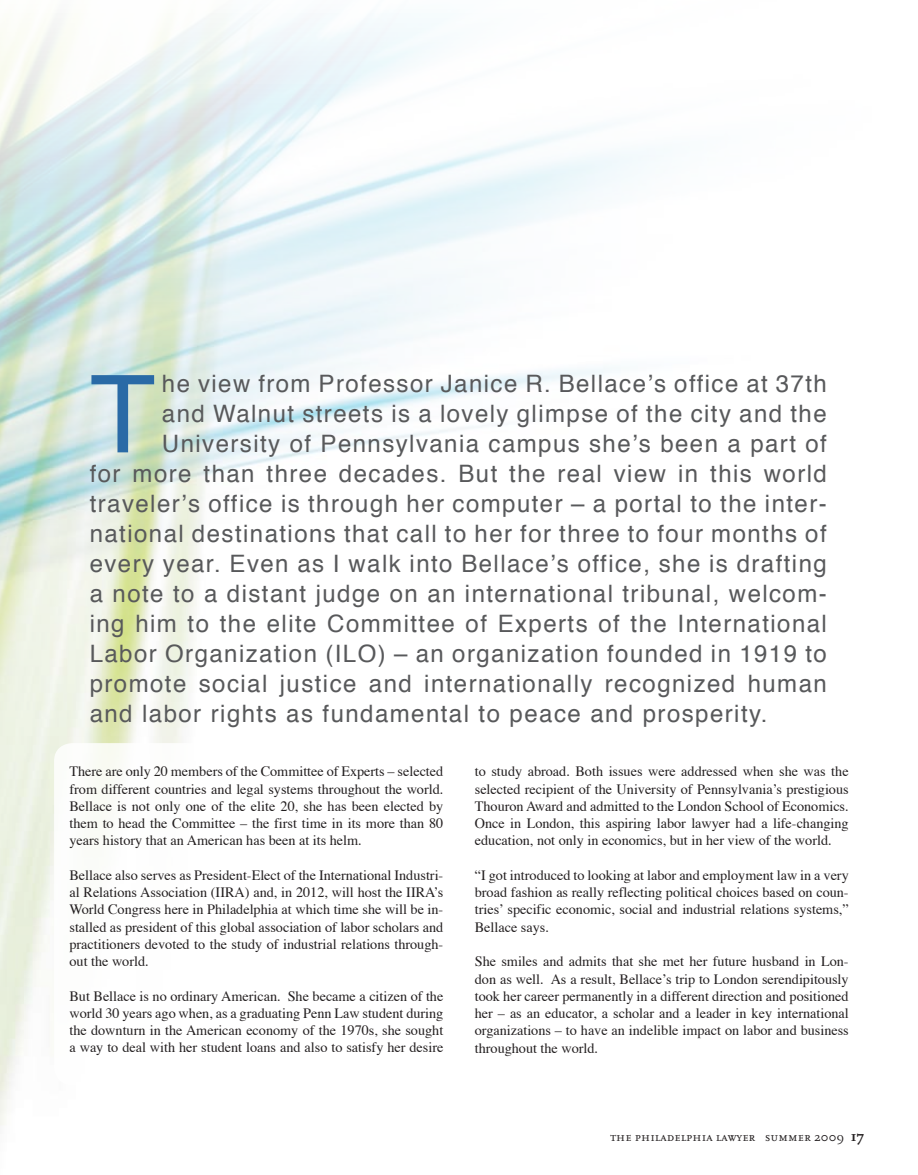
<style>
.page{position:relative;width:918px;height:1175px;background:#fff}
.page>*{position:absolute;margin:0;border:0;box-sizing:border-box;transform-origin:0 0}
.t1{font:107.7px "Helvetica";color:#2a6aa6}
.t2{font:24px "Helvetica";letter-spacing:.06em;color:#58595b}
.t3{font:14.25px/17.2px "Times";color:#231f20;text-align:justify}
.t4{font:12.75px "Scala Caps";letter-spacing:.005em;color:#231f20}
.s1{font-family:"Scala";font-weight:700;font-size:15px}
</style>
<div class="page">
<svg style="left:0;top:23px;width:651px;height:435px"></svg>
<div style="left:0;top:419px;width:290px;height:755px;background:#231f20;opacity:.5"></div>
<img style="left:0;top:408px;width:2px;height:766px">
<div style="left:54px;top:743px;width:810px;height:341px;background:#fff;border-radius:18px"></div>
<div style="left:0;top:1024px;width:189px;height:110px;background:#fff"></div>
<h1 class="t1" style="left:90px;top:322px;width:67px">T</h1>
<h2 class="t2" style="left:162px;top:363px;width:666px">he view from Professor Janice R. Bellace’s office at 37th</h2>
<h2 class="t2" style="left:162px;top:393px;width:666px">and Walnut streets is a lovely glimpse of the city and the</h2>
<h2 class="t2" style="left:162px;top:423px;width:666px">University of Pennsylvania campus she’s been a part of</h2>
<h2 class="t2" style="left:90px;top:453px;width:739px">for more than three decades. But the real view in this world</h2>
<h2 class="t2" style="left:90px;top:483px;width:739px">traveler’s office is through her computer – a portal to the inter-</h2>
<h2 class="t2" style="left:90px;top:513px;width:739px">national destinations that call to her for three to four months of</h2>
<h2 class="t2" style="left:90px;top:543px;width:739px">every year. Even as I walk into Bellace’s office, she is drafting</h2>
<h2 class="t2" style="left:90px;top:573px;width:739px">a note to a distant judge on an international tribunal, welcom-</h2>
<h2 class="t2" style="left:90px;top:603px;width:739px">ing him to the elite Committee of Experts of the International</h2>
<h2 class="t2" style="left:90px;top:633px;width:739px">Labor Organization (ILO) – an organization founded in 1919 to</h2>
<h2 class="t2" style="left:90px;top:663px;width:739px">promote social justice and internationally recognized human</h2>
<h2 class="t2" style="left:90px;top:693px;width:679px">and labor rights as fundamental to peace and prosperity.</h2>
<p class="t3" style="left:69px;top:761px;width:375px">There are only 20 members of the Committee of Experts – selected from different countries and legal systems throughout the world.<br>Bellace is not only one of the elite 20, she has been elected by them to head the Committee – the first time in its more than 80 years history that an American has been at its helm.</p>
<p class="t3" style="left:69px;top:865px;width:375px">Bellace also serves as President-Elect of the International Industri&shy;al Relations Association (IIRA) and, in 2012, will host the IIRA’s World Congress here in Philadelphia at which time she will be in&shy;stalled as president of this global association of labor scholars and practitioners devoted to the study of industrial relations through&shy;out the world.</p>
<p class="t3" style="left:69px;top:986px;width:375px">But Bellace is no ordinary American. She became a citizen of the world 30 years ago when, as a graduating Penn Law student during the downturn in the American economy of the 1970s, she sought a way to deal with her student loans and also to satisfy her desire</p>
<p class="t3" style="left:475px;top:761px;width:375px">to study abroad. Both issues were addressed when she was the selected recipient of the University of Pennsylvania’s prestigious Thouron Award and admitted to the London School of Economics.<br>Once in London, this aspiring labor lawyer had a life-changing education, not only in economics, but in her view of the world.</p>
<p class="t3" style="left:475px;top:865px;width:375px">“I got introduced to looking at labor and employment law in a very broad fashion as really reflecting political choices based on coun&shy;tries’ specific economic, social and industrial relations systems,” Bellace says.</p>
<p class="t3" style="left:475px;top:951px;width:375px">She smiles and admits that she met her future husband in Lon&shy;don as well. As a result, Bellace’s trip to London serendipitously took her career permanently in a different direction and positioned her – as an educator, a scholar and a leader in key international organizations – to have an indelible impact on labor and business throughout the world.</p>
<p class="t4" style="left:611px;top:1130px;width:255px">the philadelphia lawyer summer 2009 <span class="s1">17</span></p>
</div>
